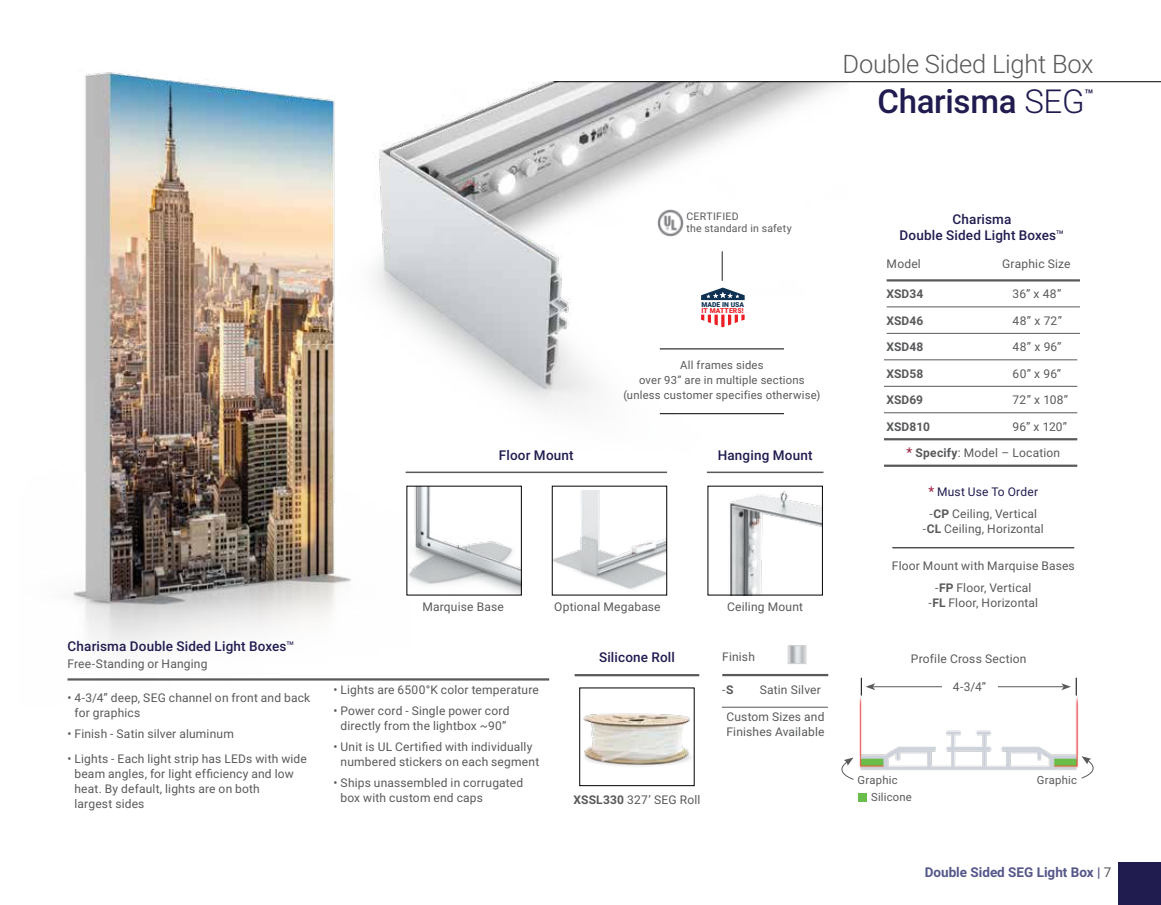
<style>
.page{position:relative;width:1161px;height:905px;background:#fff}
.page>*{position:absolute;margin:0;border:0;box-sizing:border-box;transform-origin:0 0}
.t1{font:500 33px "Roboto";letter-spacing:-.01em;color:#201c50}
.t2{font:300 25.5px "Roboto";letter-spacing:-.01em;color:#58595b}
.t3{font:500 13.5px/16.5px "Roboto";letter-spacing:.015em;color:#201c50;text-align:center}
.t4{font:700 13.5px "Roboto";color:#555789}
.t5{font:12px/15px "Roboto";letter-spacing:.015em;color:#58595b}
.t6{font:700 12px "Roboto";color:#58595b}
.t7{font:11.25px/15px "Roboto";letter-spacing:.02em;color:#58595b;text-align:center}
.t8{font:10.5px/12px "Roboto";letter-spacing:.02em;color:#58595b}
.t9{font:900 6.9px "Roboto";letter-spacing:.02em;color:#ed1d24}
.t10{font:900 6.9px "Roboto";letter-spacing:.005em;color:#0f3253}
.s1{font-weight:300}
.s2{font-weight:400}
.s3{font-weight:700}
.s4{font-size:13.5px;color:#9b1b3c}
.s5{color:#201c50}
.s6{font-weight:400;color:#58595b}
</style>
<div class="page">
<img style="left:411px;top:82px;width:438px;height:333px">
<hr style="left:554px;top:81px;width:607px;height:1px;background:#000">
<div style="left:1119px;top:862px;width:42px;height:42px;background:#201c50"></div>
<img style="left:67px;top:72px;width:344px;height:609px">
<hr style="left:575px;top:674px;width:124px;height:2px;background:#58595b">
<img style="left:583px;top:713px;width:108px;height:54px">
<div style="left:579px;top:687px;width:116px;height:99px;border:1px solid #000"></div>
<img style="left:554px;top:490px;width:111px;height:100px">
<hr style="left:406px;top:471px;width:261px;height:2px;background:#58595b">
<hr style="left:707px;top:471px;width:117px;height:2px;background:#58595b">
<img style="left:729px;top:491px;width:92px;height:102px">
<img style="left:409px;top:488px;width:111px;height:105px">
<hr style="left:892px;top:547px;width:182px;height:1px;background:#000">
<hr style="left:873px;top:686px;width:191px;height:1px;background:#58595b">
<svg style="left:1061px;top:677px;width:16px;height:18px"></svg>
<svg style="left:861px;top:677px;width:14px;height:18px"></svg>
<div style="left:942px;top:672px;width:55px;height:29px;background:#fff"></div>
<img style="left:859px;top:697px;width:224px;height:82px">
<hr style="left:884px;top:359px;width:193px;height:1px;background:#58595b">
<hr style="left:884px;top:386px;width:193px;height:1px;background:#58595b">
<hr style="left:884px;top:412px;width:193px;height:1px;background:#58595b">
<hr style="left:884px;top:438px;width:193px;height:2px;background:#58595b">
<hr style="left:884px;top:464px;width:193px;height:3px;background:#58595b">
<hr style="left:887px;top:279px;width:193px;height:2px;background:#58595b">
<hr style="left:887px;top:306px;width:193px;height:1px;background:#58595b">
<hr style="left:887px;top:333px;width:193px;height:1px;background:#58595b">
<img style="left:790px;top:647px;width:14px;height:15px">
<div style="left:788px;top:645px;width:18px;height:19px;border:1px solid #d1d3d4"></div>
<hr style="left:722px;top:674px;width:106px;height:2px;background:#58595b">
<hr style="left:722px;top:706px;width:106px;height:1px;background:#58595b">
<hr style="left:68px;top:678px;width:481px;height:2px;background:#58595b">
<hr style="left:660px;top:348px;width:124px;height:1px;background:#000">
<hr style="left:660px;top:413px;width:124px;height:1px;background:#000">
<img style="left:657px;top:210px;width:27px;height:26px">
<div style="left:980px;top:772px;width:97px;height:14px;background:#fff"></div>
<svg style="left:1081px;top:756px;width:13px;height:22px"></svg>
<div style="left:858px;top:792px;width:9px;height:9px;background:#69bd4a"></div>
<div style="left:858px;top:772px;width:76px;height:14px;background:#fff"></div>
<svg style="left:841px;top:757px;width:13px;height:23px"></svg>
<svg style="left:701px;top:314px;width:44px;height:13px"></svg>
<svg style="left:701px;top:287px;width:44px;height:13px"></svg>
<hr style="left:722px;top:251px;width:1px;height:30px;background:#58595b">
<h2 class="t2" style="left:843px;top:54px;width:253px">Double Sided Light Box</h2>
<h1 class="t1" style="left:878px;top:88px;width:218px">Charisma <span class="s1">SEG</span><sup>™</sup></h1>
<p class="t8" style="left:687px;top:211px;width:107px">CERTIFIED<br>the standard in safety</p>
<p class="t10" style="left:701px;top:300px;width:44px">MADE IN USA</p>
<p class="t9" style="left:702px;top:307px;width:44px">IT MATTERS!</p>
<p class="t7" style="left:623px;top:358px;width:199px">All frames sides<br>over 93” are in multiple sections (unless customer specifies otherwise)</p>
<p class="t3" style="left:499px;top:447px;width:76px">Floor Mount</p>
<p class="t3" style="left:718px;top:447px;width:96px">Hanging Mount</p>
<p class="t3" style="left:68px;top:639px;width:229px">Charisma Double Sided Light Boxes<span class="s2">™</span></p>
<p class="t5" style="left:68px;top:657px;width:141px">Free-Standing or Hanging</p>
<p class="t5" style="left:75px;top:691px;width:237px;text-indent:-7px">• 4-3/4” deep, SEG channel on front and back for graphics</p>
<p class="t5" style="left:68px;top:727px;width:168px">• Finish - Satin silver aluminum</p>
<p class="t5" style="left:75px;top:752px;width:234px;text-indent:-7px">• Lights - Each light strip has LEDs with wide beam angles, for light efficiency and low heat. By default, lights are on both<br>largest sides</p>
<p class="t5" style="left:422px;top:600px;width:83px">Marquise Base</p>
<p class="t5" style="left:727px;top:600px;width:78px">Ceiling Mount</p>
<p class="t5" style="left:554px;top:600px;width:108px">Optional Megabase</p>
<p class="t5" style="left:334px;top:683px;width:207px">• Lights are 6500°K color temperature</p>
<p class="t5" style="left:334px;top:704px;width:177px;text-align:center">• Power cord - Single power cord directly from the lightbox ~90”</p>
<p class="t5" style="left:334px;top:740px;width:207px;text-align:center">• Unit is UL Certified with individually numbered stickers on each segment</p>
<p class="t5" style="left:341px;top:776px;width:184px;text-indent:-7px">• Ships unassembled in corrugated box with custom end caps</p>
<p class="t3" style="left:599px;top:649px;width:77px">Silicone Roll</p>
<p class="t5" style="left:722px;top:650px;width:34px">Finish</p>
<p class="t5" style="left:722px;top:683px;width:13px">-<span class="s3">S</span></p>
<p class="t5" style="left:760px;top:683px;width:63px">Satin Silver</p>
<p class="t5" style="left:726px;top:709px;width:100px">Custom Sizes and<br>Finishes Available</p>
<p class="t5" style="left:574px;top:792px;width:128px"><span class="s3">XSSL330</span> 327’ SEG Roll</p>
<p class="t3" style="left:900px;top:212px;width:166px">Charisma<br>Double Sided Light Boxes<span class="s2">™</span></p>
<p class="t5" style="left:887px;top:256px;width:36px">Model</p>
<p class="t5" style="left:1002px;top:256px;width:70px">Graphic Size</p>
<p class="t6" style="left:887px;top:289px;width:38px">XSD34</p>
<p class="t5" style="left:1013px;top:287px;width:50px">36” x 48”</p>
<p class="t6" style="left:887px;top:316px;width:38px">XSD46</p>
<p class="t5" style="left:1013px;top:314px;width:51px">48” x 72”</p>
<p class="t6" style="left:887px;top:342px;width:38px">XSD48</p>
<p class="t5" style="left:1013px;top:340px;width:50px">48” x 96”</p>
<p class="t6" style="left:887px;top:369px;width:38px">XSD58</p>
<p class="t5" style="left:1013px;top:367px;width:50px">60” x 96”</p>
<p class="t6" style="left:887px;top:395px;width:38px">XSD69</p>
<p class="t5" style="left:1013px;top:393px;width:57px">72” x 108”</p>
<p class="t6" style="left:887px;top:421px;width:45px">XSD810</p>
<p class="t5" style="left:1013px;top:420px;width:56px">96” x 120”</p>
<p class="t5" style="left:906px;top:446px;width:155px"><span class="s4">*</span> <span class="s3">Specify</span>: Model – Location</p>
<p class="t5" style="left:928px;top:482px;width:111px;line-height:21.8px"><span class="s4">*</span> <span class="s5">Must Use To Order </span>-<span class="s3">CP</span> Ceiling, Vertical</p>
<p class="t5" style="left:923px;top:522px;width:123px">-<span class="s3">CL</span> Ceiling, Horizontal</p>
<p class="t5" style="left:892px;top:555px;width:184px;line-height:21.8px;text-align:center">Floor Mount with Marquise Bases -<span class="s3">FP</span> Floor, Vertical</p>
<p class="t5" style="left:928px;top:595px;width:111px">-<span class="s3">FL</span> Floor, Horizontal</p>
<p class="t5" style="left:911px;top:651px;width:117px">Profile Cross Section</p>
<p class="t5" style="left:953px;top:680px;width:35px">4-3/4”</p>
<p class="t7" style="left:858px;top:773px;width:41px">Graphic</p>
<p class="t7" style="left:871px;top:790px;width:42px">Silicone</p>
<p class="t7" style="left:1037px;top:773px;width:41px">Graphic</p>
<p class="t4" style="left:925px;top:867px;width:188px">Double Sided SEG Light Box | <span class="s6">7</span></p>
</div>
